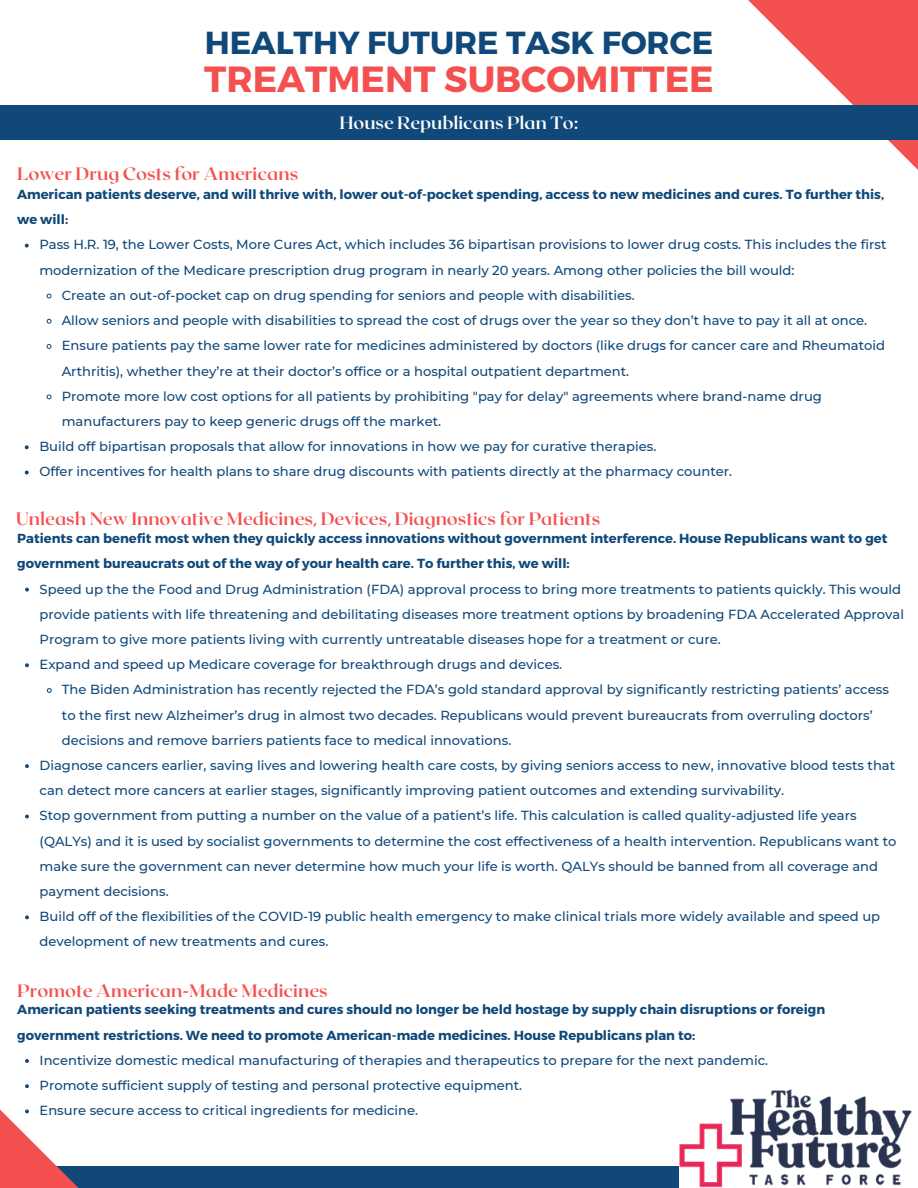
<style>
.page{position:relative;width:918px;height:1188px;background:#fff}
.page>*{position:absolute;margin:0;border:0;box-sizing:border-box;transform-origin:0 0}
.t1{font:700 36.3px "Montserrat";color:#f4504f}
.t2{font:700 31.8px "Montserrat";color:#104879}
.t3{font:700 17.85px "Roxborough CF";color:#f4504f}
.t4{font:700 17.7px "Roxborough CF";color:#fff}
.t5{font:500 13.2px/25.2px "Montserrat";color:#104879}
.t6{font:700 13.2px/25.2px "Montserrat";color:#104879}
</style>
<div class="page">
<div style="left:17px;top:1166px;width:662px;height:22px;background:#104879"></div>
<svg style="left:888px;top:140px;width:30px;height:30px"></svg>
<svg style="left:748px;top:0;width:170px;height:105px"></svg>
<div style="left:0;top:105px;width:918px;height:35px;background:#104879"></div>
<svg style="left:25px;top:244px;width:4px;height:4px"></svg>
<svg style="left:46px;top:293px;width:6px;height:6px"></svg>
<svg style="left:46px;top:318px;width:6px;height:6px"></svg>
<svg style="left:46px;top:344px;width:6px;height:5px"></svg>
<svg style="left:46px;top:394px;width:6px;height:6px"></svg>
<svg style="left:25px;top:445px;width:4px;height:4px"></svg>
<svg style="left:25px;top:471px;width:4px;height:3px"></svg>
<img style="left:679px;top:1089px;width:233px;height:99px">
<svg style="left:25px;top:588px;width:4px;height:4px"></svg>
<svg style="left:25px;top:663px;width:4px;height:4px"></svg>
<svg style="left:46px;top:688px;width:6px;height:5px"></svg>
<svg style="left:25px;top:764px;width:4px;height:4px"></svg>
<svg style="left:25px;top:815px;width:4px;height:3px"></svg>
<svg style="left:25px;top:915px;width:4px;height:4px"></svg>
<svg style="left:0;top:1059px;width:79px;height:129px"></svg>
<p class="t2" style="left:205px;top:22px;width:510px">HEALTHY FUTURE TASK FORCE</p>
<p class="t1" style="left:204px;top:56px;width:511px">TREATMENT SUBCOMITTEE</p>
<p class="t3" style="left:17px;top:162px;width:282px">Lower Drug Costs for Americans</p>
<p class="t4" style="left:339px;top:111px;width:241px">House Republicans Plan To:</p>
<p class="t6" style="left:17px;top:181px;width:869px">American patients deserve, and will thrive with, lower out-of-pocket spending, access to new medicines and cures. To further this, we will:</p>
<p class="t5" style="left:39px;top:232px;width:849px">Pass H.R. 19, the Lower Costs, More Cures Act, which includes 36 bipartisan provisions to lower drug costs. This includes the first modernization of the Medicare prescription drug program in nearly 20 years. Among other policies the bill would:</p>
<p class="t5" style="left:62px;top:283px;width:575px">Create an out-of-pocket cap on drug spending for seniors and people with disabilities.</p>
<p class="t5" style="left:62px;top:308px;width:807px">Allow seniors and people with disabilities to spread the cost of drugs over the year so they don’t have to pay it all at once.</p>
<p class="t5" style="left:62px;top:333px;width:825px">Ensure patients pay the same lower rate for medicines administered by doctors (like drugs for cancer care and Rheumatoid<br>Arthritis), whether they’re at their doctor’s office or a hospital outpatient department.</p>
<p class="t5" style="left:62px;top:383px;width:762px">Promote more low cost options for all patients by prohibiting "pay for delay" agreements where brand-name drug manufacturers pay to keep generic drugs off the market.</p>
<p class="t5" style="left:39px;top:434px;width:618px">Build off bipartisan proposals that allow for innovations in how we pay for curative therapies.</p>
<p class="t5" style="left:39px;top:459px;width:694px">Offer incentives for health plans to share drug discounts with patients directly at the pharmacy counter.</p>
<p class="t3" style="left:16px;top:507px;width:586px">Unleash New Innovative Medicines, Devices, Diagnostics for Patients</p>
<p class="t6" style="left:17px;top:525px;width:872px">Patients can benefit most when they quickly access innovations without government interference. House Republicans want to get government bureaucrats out of the way of your health care. To further this, we will:</p>
<p class="t5" style="left:40px;top:576px;width:866px">Speed up the the Food and Drug Administration (FDA) approval process to bring more treatments to patients quickly. This would provide patients with life threatening and debilitating diseases more treatment options by broadening FDA Accelerated Approval<br>Program to give more patients living with currently untreatable diseases hope for a treatment or cure.</p>
<p class="t5" style="left:40px;top:652px;width:524px">Expand and speed up Medicare coverage for breakthrough drugs and devices.</p>
<p class="t5" style="left:62px;top:677px;width:829px">The Biden Administration has recently rejected the FDA’s gold standard approval by significantly restricting patients’ access to the first new Alzheimer’s drug in almost two decades. Republicans would prevent bureaucrats from overruling doctors’ decisions and remove barriers patients face to medical innovations.</p>
<p class="t5" style="left:40px;top:753px;width:857px">Diagnose cancers earlier, saving lives and lowering health care costs, by giving seniors access to new, innovative blood tests that can detect more cancers at earlier stages, significantly improving patient outcomes and extending survivability.</p>
<p class="t5" style="left:40px;top:803px;width:859px">Stop government from putting a number on the value of a patient’s life. This calculation is called quality-adjusted life years (QALYs) and it is used by socialist governments to determine the cost effectiveness of a health intervention. Republicans want to make sure the government can never determine how much your life is worth. QALYs should be banned from all coverage and payment decisions.</p>
<p class="t5" style="left:40px;top:904px;width:842px">Build off of the flexibilities of the COVID-19 public health emergency to make clinical trials more widely available and speed up development of new treatments and cures.</p>
<p class="t3" style="left:17px;top:980px;width:312px">Promote American-Made Medicines</p>
<p class="t6" style="left:17px;top:996px;width:809px">American patients seeking treatments and cures should no longer be held hostage by supply chain disruptions or foreign government restrictions. We need to promote American-made medicines. House Republicans plan to:</p>
<p class="t5" style="left:40px;top:1048px;width:730px">Incentivize domestic medical manufacturing of therapies and therapeutics to prepare for the next pandemic.</p>
<p class="t5" style="left:40px;top:1073px;width:484px">Promote sufficient supply of testing and personal protective equipment.</p>
<p class="t5" style="left:40px;top:1098px;width:380px">Ensure secure access to critical ingredients for medicine.</p>
</div>
